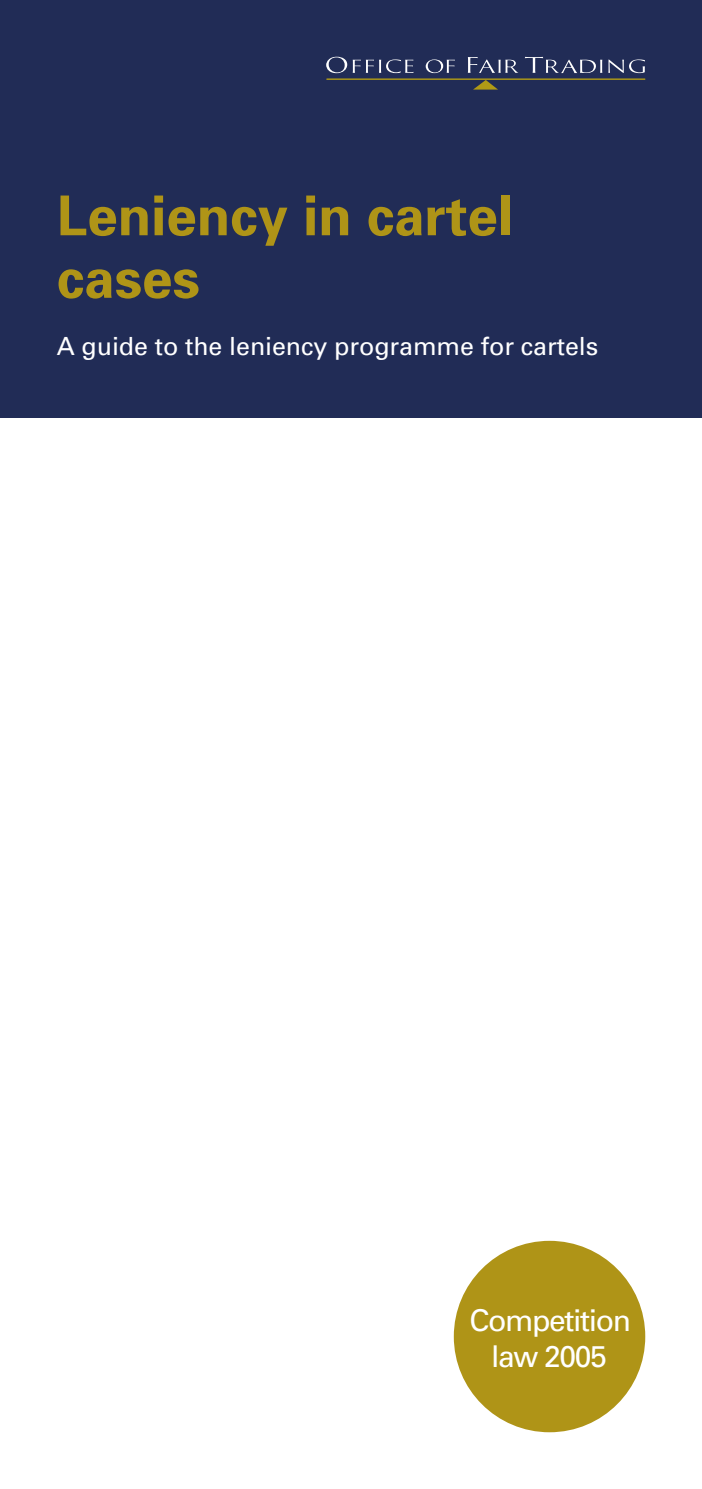
<style>
.page{position:relative;width:702px;height:1489px;background:#fff}
.page>*{position:absolute;margin:0;border:0;box-sizing:border-box;transform-origin:0 0}
.B-head{font:700 55px/62.5px "Univers";letter-spacing:-.005em;color:#af9417}
.D-head{font:30px/36px "Univers";letter-spacing:-.045em;color:#fff;text-align:center}
.t1{font:25px "Univers";letter-spacing:-.005em;color:#fff}
</style>
<div class="page">
<div style="left:0;top:0;width:702px;height:418px;background:#212c56"></div>
<hr style="left:326px;top:79px;width:319px;height:1px;background:#b09a16">
<svg style="left:473px;top:80px;width:25px;height:10px"></svg>
<svg style="left:326px;top:57px;width:87px;height:17px"></svg>
<svg style="left:425px;top:59px;width:30px;height:14px"></svg>
<svg style="left:608px;top:59px;width:37px;height:14px"></svg>
<svg style="left:525px;top:57px;width:77px;height:16px"></svg>
<svg style="left:468px;top:57px;width:50px;height:16px"></svg>
<div style="left:454px;top:1240px;width:191px;height:191px;background:#af9417;border-radius:50%"></div>
<p class="B-head" style="left:57px;top:184px;width:458px">Leniency in cartel cases</p>
<p class="t1" style="left:57px;top:331px;width:543px">A guide to the leniency programme for cartels</p>
<p class="D-head" style="left:469px;top:1302px;width:163px">Competition law 2005</p>
</div>
